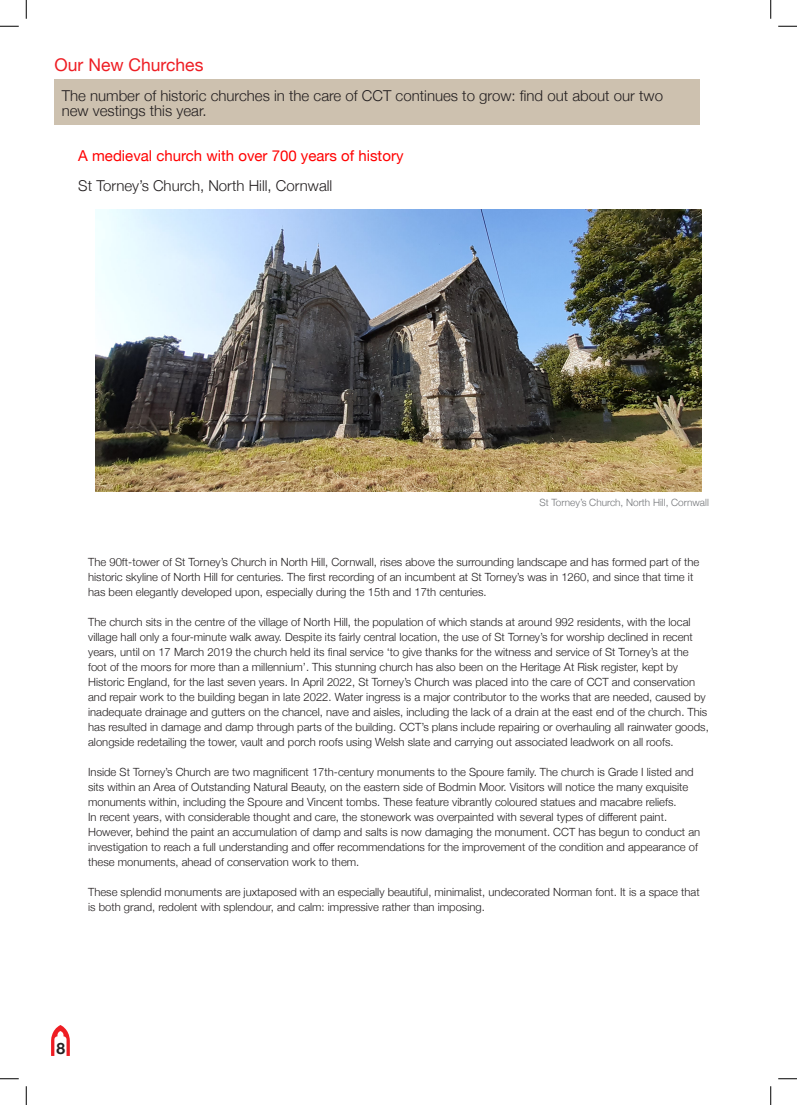
<style>
.page{position:relative;width:797px;height:1105px;background:#fff}
.page>*{position:absolute;margin:0;border:0;box-sizing:border-box;transform-origin:0 0}
.t1{font:17.5px "Helvetica Neue";color:#ee1d23}
.t2{font:700 15.62px "Helvetica Neue";color:#231f20}
.t3{font:300 15px/15px "Helvetica Neue";color:#231f20}
.t4{font:15px/30px "Helvetica Neue";color:#f00}
.t5{font:300 11.25px/15px "Helvetica Neue";color:#231f20}
.t6{font:300 10px "Helvetica Neue";color:#727477}
.s1{font-weight:300;color:#231f20}
</style>
<div class="page">
<svg style="left:51px;top:1025px;width:19px;height:31px"></svg>
<img style="left:95px;top:209px;width:606px;height:282px">
<div style="left:55px;top:79px;width:644px;height:46px;background:#cdc1af"></div>
<svg style="left:0;top:25px;width:19px;height:2px"></svg>
<svg style="left:778px;top:25px;width:19px;height:2px"></svg>
<svg style="left:0;top:1078px;width:19px;height:1px"></svg>
<svg style="left:778px;top:1078px;width:19px;height:1px"></svg>
<svg style="left:25px;top:0;width:2px;height:19px"></svg>
<svg style="left:25px;top:1086px;width:2px;height:19px"></svg>
<svg style="left:770px;top:0;width:1px;height:19px"></svg>
<svg style="left:770px;top:1086px;width:1px;height:19px"></svg>
<p class="t1" style="left:55px;top:52px;width:150px">Our New Churches</p>
<p class="t3" style="left:62px;top:87px;width:603px">The number of historic churches in the care of CCT continues to grow: find out about our two new vestings this year.</p>
<p class="t4" style="left:78px;top:142px;width:327px">A medieval church with over 700 years of history<br><span class="s1">St Torney’s Church, North Hill, Cornwall</span></p>
<p class="t6" style="left:539px;top:495px;width:171px">St Torney’s Church, North Hill, Cornwall</p>
<p class="t5" style="left:88px;top:554px;width:612px">The 90ft-tower of St Torney’s Church in North Hill, Cornwall, rises above the surrounding landscape and has formed part of the historic skyline of North Hill for centuries. The first recording of an incumbent at St Torney’s was in 1260, and since that time it has been elegantly developed upon, especially during the 15th and 17th centuries.</p>
<p class="t5" style="left:88px;top:614px;width:622px">The church sits in the centre of the village of North Hill, the population of which stands at around 992 residents, with the local village hall only a four-minute walk away. Despite its fairly central location, the use of St Torney’s for worship declined in recent years, until on 17 March 2019 the church held its final service ‘to give thanks for the witness and service of St Torney’s at the foot of the moors for more than a millennium’. This stunning church has also been on the Heritage At Risk register, kept by Historic England, for the last seven years. In April 2022, St Torney’s Church was placed into the care of CCT and conservation and repair work to the building began in late 2022. Water ingress is a major contributor to the works that are needed, caused by inadequate drainage and gutters on the chancel, nave and aisles, including the lack of a drain at the east end of the church. This has resulted in damage and damp through parts of the building. CCT’s plans include repairing or overhauling all rainwater goods, alongside redetailing the tower, vault and porch roofs using Welsh slate and carrying out associated leadwork on all roofs.</p>
<p class="t5" style="left:88px;top:764px;width:613px">Inside St Torney’s Church are two magnificent 17th-century monuments to the Spoure family. The church is Grade I listed and sits within an Area of Outstanding Natural Beauty, on the eastern side of Bodmin Moor. Visitors will notice the many exquisite monuments within, including the Spoure and Vincent tombs. These feature vibrantly coloured statues and macabre reliefs.<br>In recent years, with considerable thought and care, the stonework was overpainted with several types of different paint.<br>However, behind the paint an accumulation of damp and salts is now damaging the monument. CCT has begun to conduct an investigation to reach a full understanding and offer recommendations for the improvement of the condition and appearance of these monuments, ahead of conservation work to them.</p>
<p class="t5" style="left:88px;top:884px;width:613px">These splendid monuments are juxtaposed with an especially beautiful, minimalist, undecorated Norman font. It is a space that is both grand, redolent with splendour, and calm: impressive rather than imposing.</p>
<p class="t2" style="left:56px;top:1036px;width:10px">8</p>
</div>
